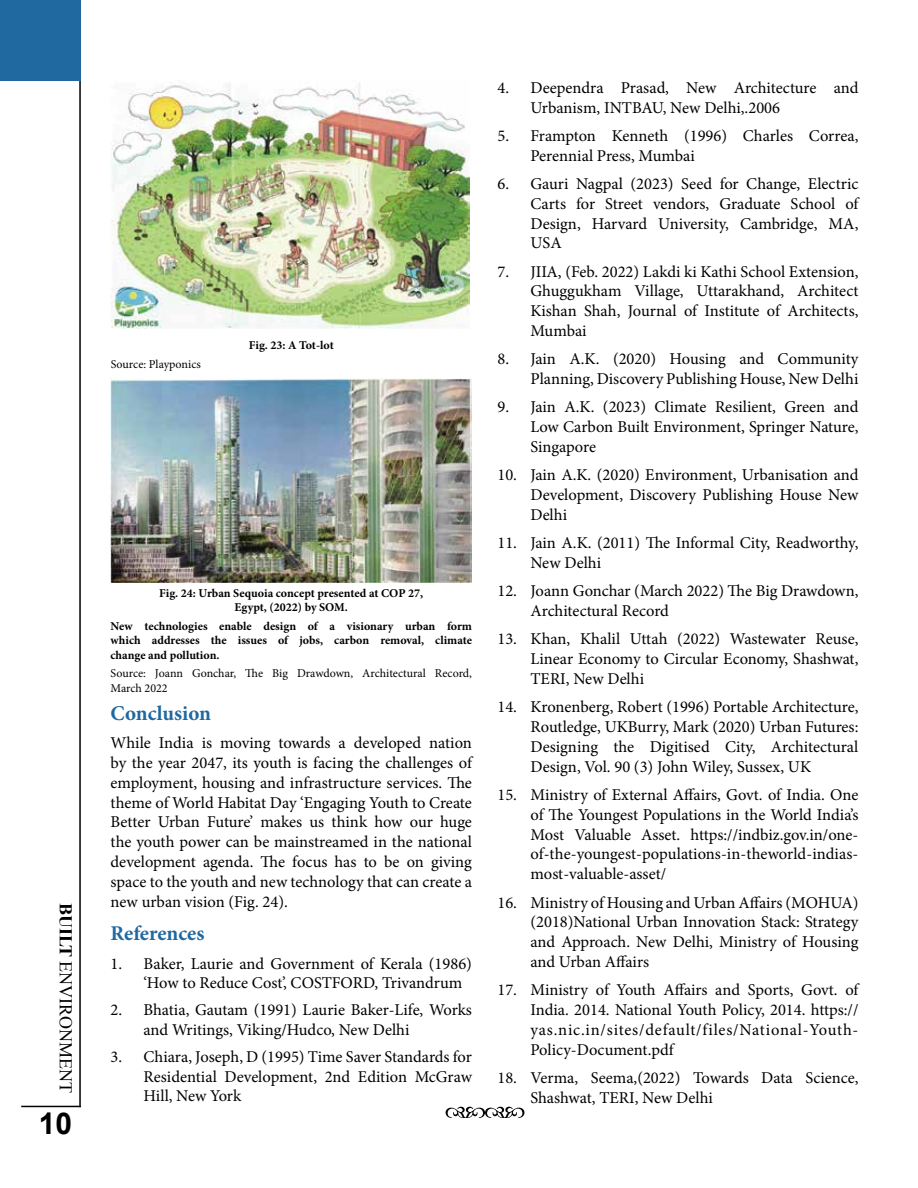
<style>
.page{position:relative;width:918px;height:1188px;background:#fff}
.page>*{position:absolute;margin:0;border:0;box-sizing:border-box;transform-origin:0 0}
.t1{font:700 30px "Arial";color:#000}
.t2{font:700 21px "Minion Pro";letter-spacing:-.005em;color:#2068a0}
.t3{font:18px "Times New Roman";color:#000}
.t4{font:16.5px/19.8px "Minion Pro";color:#000;text-align:justify}
.t5{font:700 12px/14.4px "Minion Pro";color:#000;text-align:center}
.t6{font:12px/14.4px "Minion Pro";color:#000}
.s1{font-weight:700}
</style>
<div class="page">
<hr style="left:79px;top:81px;width:2px;height:1026px;background:#000">
<hr style="left:21px;top:1106px;width:60px;height:1px;background:#000">
<div style="left:0;top:0;width:81px;height:81px;background:#2068a0"></div>
<img style="left:111px;top:82px;width:359px;height:246px">
<img style="left:111px;top:378px;width:361px;height:205px">
<svg style="left:446px;top:1107px;width:78px;height:11px"></svg>
<p class="t3" style="left:78px;top:903px;width:192px;rotate:90deg"><span class="s1">Built</span> Environment</p>
<h1 class="t1" style="left:39px;top:1102px;width:35px">10</h1>
<p class="t6" style="left:111px;top:357px;width:92px">Source: Playponics</p>
<p class="t5" style="left:249px;top:338px;width:86px">Fig. 23: A Tot-lot</p>
<p class="t5" style="left:159px;top:586px;width:265px">Fig. 24: Urban Sequoia concept presented at COP 27,<br>Egypt, (2022) by SOM.</p>
<p class="t5" style="left:111px;top:619px;width:363px;text-align:justify">New technologies enable design of a visionary urban form which addresses the issues of jobs, carbon removal, climate change and pollution.</p>
<p class="t6" style="left:111px;top:666px;width:363px">Source: Joann Gonchar, The Big Drawdown, Architectural Record,<br>March 2022</p>
<p class="t2" style="left:111px;top:698px;width:102px">Conclusion</p>
<p class="t4" style="left:111px;top:733px;width:363px">While India is moving towards a developed nation by the year 2047, its youth is facing the challenges of employment, housing and infrastructure services. The theme of World Habitat Day ‘Engaging Youth to Create Better Urban Future’ makes us think how our huge the youth power can be mainstreamed in the national development agenda. The focus has to be on giving space to the youth and new technology that can create a new urban vision (Fig. 24).</p>
<p class="t2" style="left:111px;top:919px;width:95px">References</p>
<p class="t4" style="left:144px;top:954px;width:330px;line-height:19.2px;text-indent:-33px">1. Baker, Laurie and Government of Kerala (1986) ‘How to Reduce Cost’, COSTFORD, Trivandrum</p>
<p class="t4" style="left:144px;top:1001px;width:330px;line-height:19.2px;text-indent:-33px">2. Bhatia, Gautam (1991) Laurie Baker-Life, Works and Writings, Viking/Hudco, New Delhi</p>
<p class="t4" style="left:144px;top:1048px;width:330px;line-height:19.2px;text-indent:-33px">3. Chiara, Joseph, D (1995) Time Saver Standards for Residential Development, 2nd Edition McGraw Hill, New York</p>
<p class="t4" style="left:530px;top:78px;width:330px;text-indent:-33px">4. Deependra Prasad, New Architecture and<br>Urbanism, INTBAU, New Delhi,.2006</p>
<p class="t4" style="left:530px;top:126px;width:330px;text-indent:-33px">5. Frampton Kenneth (1996) Charles Correa,<br>Perennial Press, Mumbai</p>
<p class="t4" style="left:530px;top:174px;width:330px;text-indent:-33px">6. Gauri Nagpal (2023) Seed for Change, Electric Carts for Street vendors, Graduate School of Design, Harvard University, Cambridge, MA, USA</p>
<p class="t4" style="left:530px;top:262px;width:330px;text-indent:-33px">7. JIIA, (Feb. 2022) Lakdi ki Kathi School Extension, Ghuggukham Village, Uttarakhand, Architect Kishan Shah, Journal of Institute of Architects, Mumbai</p>
<p class="t4" style="left:497px;top:349px;width:363px;text-align:right">8. Jain A.K. (2020) Housing and Community<br>Planning, Discovery Publishing House, New Delhi</p>
<p class="t4" style="left:530px;top:397px;width:330px;text-indent:-33px">9. Jain A.K. (2023) Climate Resilient, Green and Low Carbon Built Environment, Springer Nature, Singapore</p>
<p class="t4" style="left:530px;top:465px;width:330px;text-indent:-33px">10. Jain A.K. (2020) Environment, Urbanisation and Development, Discovery Publishing House New Delhi</p>
<p class="t4" style="left:530px;top:533px;width:329px;text-indent:-33px">11. Jain A.K. (2011) The Informal City, Readworthy,<br>New Delhi</p>
<p class="t4" style="left:530px;top:581px;width:329px;text-indent:-33px">12. Joann Gonchar (March 2022) The Big Drawdown,<br>Architectural Record</p>
<p class="t4" style="left:530px;top:629px;width:329px;text-indent:-33px">13. Khan, Khalil Uttah (2022) Wastewater Reuse, Linear Economy to Circular Economy, Shashwat, TERI, New Delhi</p>
<p class="t4" style="left:530px;top:697px;width:329px;text-indent:-33px">14. Kronenberg, Robert (1996) Portable Architecture, Routledge, UKBurry, Mark (2020) Urban Futures:<br>Designing the Digitised City, Architectural Design, Vol. 90 (3) John Wiley, Sussex, UK</p>
<p class="t4" style="left:530px;top:785px;width:330px;text-indent:-33px">15. Ministry of External Affairs, Govt. of India. One of The Youngest Populations in the World India’s Most Valuable Asset. https://indbiz.gov.in/one&shy;of-the-youngest-populations-in-theworld-indias&shy;most-valuable-asset/</p>
<p class="t4" style="left:530px;top:892px;width:330px;text-indent:-33px">16. Ministry of Housing and Urban Affairs (MOHUA) (2018)National Urban Innovation Stack: Strategy and Approach. New Delhi, Ministry of Housing and Urban Affairs</p>
<p class="t4" style="left:530px;top:980px;width:330px;text-indent:-33px">17. Ministry of Youth Affairs and Sports, Govt. of India. 2014. National Youth Policy, 2014. https:// yas.nic.in/sites/default/files/National-Youth-Policy-Document.pdf</p>
<p class="t4" style="left:530px;top:1068px;width:330px;text-indent:-33px">18. Verma, Seema,(2022) Towards Data Science,<br>Shashwat, TERI, New Delhi</p>
</div>
